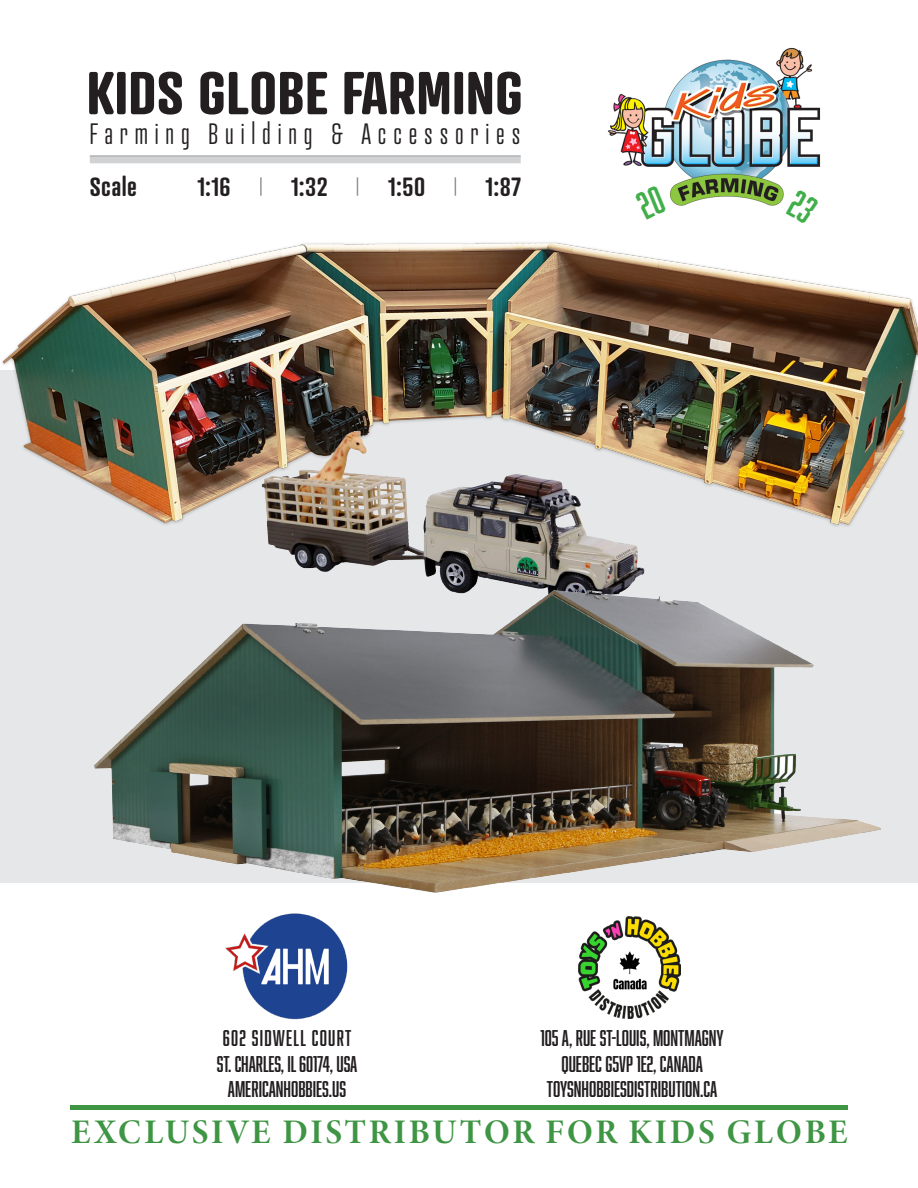
<style>
.page{position:relative;width:918px;height:1188px;background:#fff}
.page>*{position:absolute;margin:0;border:0;box-sizing:border-box;transform-origin:0 0}
.t1{font:700 58.5px "Atrament";letter-spacing:.01em;color:#231f20}
.t2{font:34.5px "Minion Variable Concept";letter-spacing:.08em;color:#3e9543}
.t3{font:300 28.5px "Atrament";letter-spacing:.24em;color:#231f20}
.t4{font:600 25.5px "Atrament";letter-spacing:.015em;color:#231f20}
.t5{font:21px/25.2px "Abolition";color:#231f20}
</style>
<div class="page">
<div style="left:0;top:370px;width:918px;height:513px;background:#e6e7e9"></div>
<img style="left:2px;top:242px;width:916px;height:284px">
<img style="left:608px;top:47px;width:213px;height:159px">
<img style="left:260px;top:425px;width:385px;height:166px">
<img style="left:94px;top:591px;width:787px;height:302px">
<div style="left:90px;top:156px;width:431px;height:7px;background:#d1d2d4"></div>
<svg style="left:260px;top:177px;width:2px;height:19px"></svg>
<svg style="left:357px;top:177px;width:1px;height:19px"></svg>
<svg style="left:455px;top:177px;width:1px;height:19px"></svg>
<hr style="left:90px;top:155px;width:431px;height:2px;background:#b2b4b5">
<hr style="left:70px;top:1105px;width:778px;height:4px;background:#3e9543">
<img style="left:225px;top:913px;width:123px;height:107px">
<img style="left:579px;top:916px;width:102px;height:102px">
<svg style="left:635px;top:186px;width:31px;height:20px"></svg>
<svg style="left:786px;top:189px;width:33px;height:17px"></svg>
<p class="t1" style="left:87px;top:56px;width:438px">KIDS GLOBE FARMING</p>
<p class="t3" style="left:90px;top:117px;width:432px">Farming Building &amp; Accessories</p>
<p class="t4" style="left:90px;top:171px;width:49px">Scale</p>
<p class="t4" style="left:197px;top:171px;width:35px">1:16</p>
<p class="t4" style="left:291px;top:171px;width:38px">1:32</p>
<p class="t4" style="left:388px;top:171px;width:38px">1:50</p>
<p class="t4" style="left:485px;top:171px;width:37px">1:87</p>
<p class="t5" style="left:217px;top:1025px;width:142px">602 SIDWELL COURT<br>ST. CHARLES, IL 60174, USA</p>
<p class="t5" style="left:228px;top:1076px;width:120px">AMERICANHOBBIES.US</p>
<p class="t5" style="left:541px;top:1025px;width:185px">105 A, RUE ST-LOUIS, MONTMAGNY</p>
<p class="t5" style="left:561px;top:1051px;width:143px">QUEBEC G5VP 1E2, CANADA</p>
<p class="t5" style="left:547px;top:1076px;width:172px">TOYSNHOBBIESDISTRIBUTION.CA</p>
<p class="t2" style="left:71px;top:1108px;width:778px">EXCLUSIVE DISTRIBUTOR FOR KIDS GLOBE</p>
</div>
